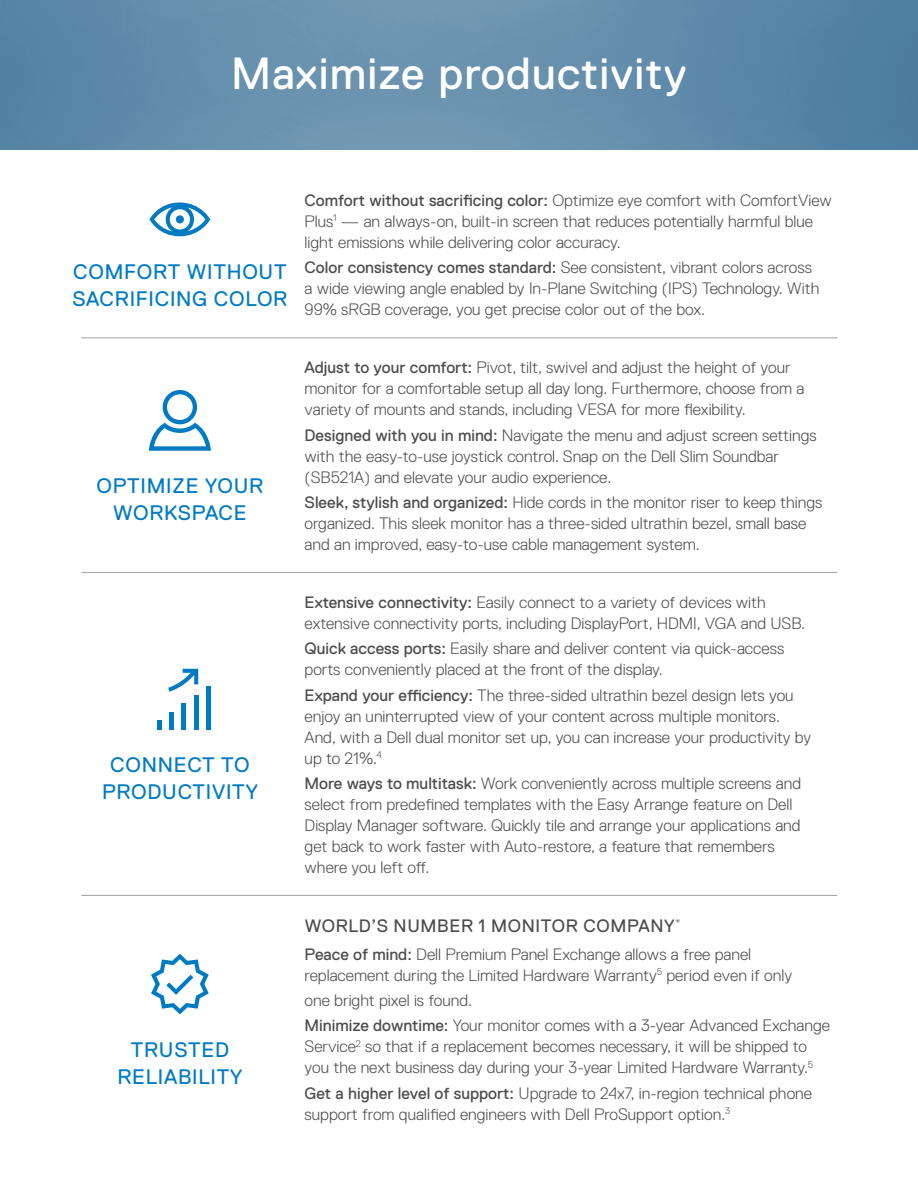
<style>
.page{position:relative;width:918px;height:1188px;background:#fff}
.page>*{position:absolute;margin:0;border:0;box-sizing:border-box;transform-origin:0 0}
.t1{font:45px "Dell Replica";letter-spacing:.025em;color:#fff}
.t2{font:21px/27px "Dell Replica";letter-spacing:.035em;color:#007bc3;text-align:center}
.t3{font:18px "Dell Replica";letter-spacing:.035em;color:#4d4d4f}
.t4{font:300 16.5px/21px "Dell Replica";color:#4d4d4f}
.s1{font-weight:400}
</style>
<div class="page">
<img style="left:0;top:0;width:918px;height:150px">
<div style="left:206px;top:686px;width:5px;height:44px;background:#007bc3"></div>
<hr style="left:194px;top:695px;width:4px;height:35px;background:#007bc3">
<hr style="left:182px;top:703px;width:4px;height:27px;background:#007bc3">
<hr style="left:170px;top:712px;width:4px;height:18px;background:#007bc3">
<svg style="left:157px;top:721px;width:4px;height:9px"></svg>
<svg style="left:168px;top:669px;width:30px;height:23px"></svg>
<svg style="left:149px;top:390px;width:62px;height:61px"></svg>
<svg style="left:151px;top:954px;width:58px;height:60px"></svg>
<hr style="left:81px;top:337px;width:756px;height:1px;background:#a7a9ac">
<hr style="left:81px;top:572px;width:756px;height:1px;background:#a7a9ac">
<hr style="left:81px;top:895px;width:756px;height:1px;background:#a7a9ac">
<svg style="left:150px;top:202px;width:60px;height:34px"></svg>
<p class="t1" style="left:231px;top:49px;width:457px">Maximize productivity</p>
<p class="t2" style="left:72px;top:258px;width:217px;text-align:left">COMFORT WITHOUT<br>SACRIFICING COLOR</p>
<p class="t2" style="left:96px;top:473px;width:168px">OPTIMIZE YOUR<br>WORKSPACE</p>
<p class="t2" style="left:102px;top:752px;width:157px">CONNECT TO<br>PRODUCTIVITY</p>
<p class="t2" style="left:118px;top:1036px;width:126px">TRUSTED<br>RELIABILITY</p>
<p class="t4" style="left:305px;top:190px;width:529px"><span class="s1">Comfort without sacrificing color:</span> Optimize eye comfort with ComfortView<br>Plus<sup>1</sup> — an always-on, built-in screen that reduces potentially harmful blue light emissions while delivering color accuracy.</p>
<p class="t4" style="left:305px;top:257px;width:516px"><span class="s1">Color consistency comes standard:</span> See consistent, vibrant colors across a wide viewing angle enabled by In-Plane Switching (IPS) Technology. With<br>99% sRGB coverage, you get precise color out of the box.</p>
<p class="t4" style="left:305px;top:357px;width:501px"><span class="s1">Adjust to your comfort:</span> Pivot, tilt, swivel and adjust the height of your monitor for a comfortable setup all day long. Furthermore, choose from a variety of mounts and stands, including VESA for more flexibility.</p>
<p class="t4" style="left:305px;top:425px;width:514px"><span class="s1">Designed with you in mind:</span> Navigate the menu and adjust screen settings with the easy-to-use joystick control. Snap on the Dell Slim Soundbar (SB521A) and elevate your audio experience.</p>
<p class="t4" style="left:305px;top:492px;width:519px"><span class="s1">Sleek, stylish and organized:</span> Hide cords in the monitor riser to keep things organized. This sleek monitor has a three-sided ultrathin bezel, small base and an improved, easy-to-use cable management system.</p>
<p class="t4" style="left:305px;top:592px;width:502px"><span class="s1">Extensive connectivity:</span> Easily connect to a variety of devices with extensive connectivity ports, including DisplayPort, HDMI, VGA and USB.</p>
<p class="t4" style="left:305px;top:638px;width:481px"><span class="s1">Quick access ports:</span> Easily share and deliver content via quick-access ports conveniently placed at the front of the display.</p>
<p class="t4" style="left:305px;top:684px;width:508px"><span class="s1">Expand your efficiency:</span> The three-sided ultrathin bezel design lets you enjoy an uninterrupted view of your content across multiple monitors.<br>And, with a Dell dual monitor set up, you can increase your productivity by up to 21%.<sup>4</sup></p>
<p class="t4" style="left:305px;top:773px;width:498px"><span class="s1">More ways to multitask:</span> Work conveniently across multiple screens and select from predefined templates with the Easy Arrange feature on Dell Display Manager software. Quickly tile and arrange your applications and get back to work faster with Auto-restore, a feature that remembers where you left off.</p>
<p class="t3" style="left:305px;top:916px;width:378px">WORLD’S NUMBER 1 MONITOR COMPANY<sup>*</sup></p>
<p class="t4" style="left:305px;top:944px;width:489px"><span class="s1">Peace of mind:</span> Dell Premium Panel Exchange allows a free panel replacement during the Limited Hardware Warranty<sup>5</sup> period even if only</p>
<p class="t4" style="left:305px;top:990px;width:169px">one bright pixel is found.</p>
<p class="t4" style="left:305px;top:1015px;width:527px"><span class="s1">Minimize downtime:</span> Your monitor comes with a 3-year Advanced Exchange<br>Service<sup>2</sup> so that if a replacement becomes necessary, it will be shipped to you the next business day during your 3-year Limited Hardware Warranty.<sup>5</sup></p>
<p class="t4" style="left:305px;top:1083px;width:509px"><span class="s1">Get a higher level of support:</span> Upgrade to 24x7, in-region technical phone support from qualified engineers with Dell ProSupport option.<sup>3</sup></p>
</div>
